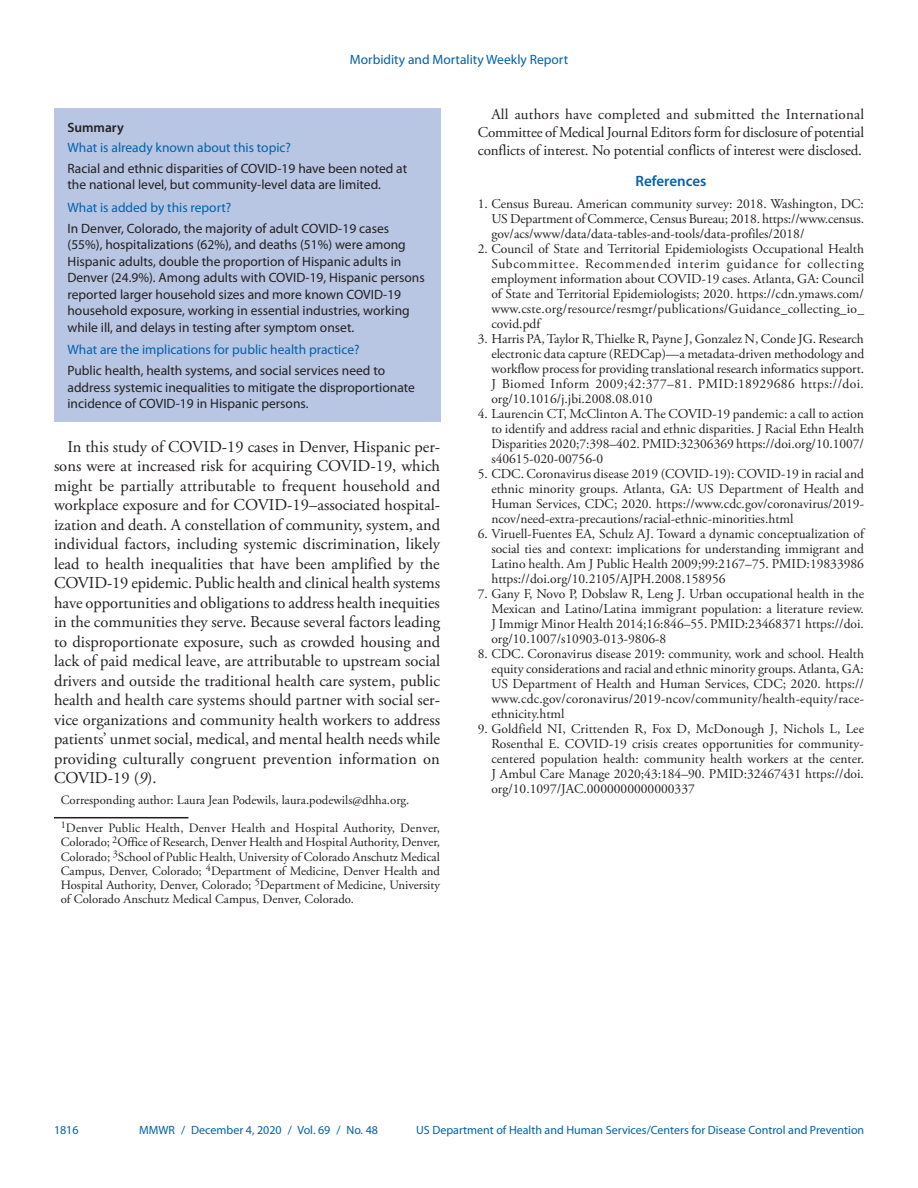
<style>
.page{position:relative;width:918px;height:1188px;background:#fff}
.page>*{position:absolute;margin:0;border:0;box-sizing:border-box;transform-origin:0 0}
.Paragraph{font:16.5px/19.5px "Adobe Garamond Pro";letter-spacing:.005em;color:#231f20;text-align:justify}
.Conflict_of_Interest{font:15px/18px "Adobe Garamond Pro";letter-spacing:-.01em;color:#231f20;text-align:justify}
.Ref_Title{font:600 15px "Myriad Pro";color:#0161ab}
.References{font:13.5px/15px "Adobe Garamond Pro";color:#231f20;text-align:justify}
.Summary_Box_Text{font:13.5px/16.5px "Myriad Pro";color:#231f20}
.Summary_Box_Heading{font:13.5px "Myriad Pro";color:#0161ab}
.Summary_Box_Ttile{font:600 13.5px "Myriad Pro";color:#231f20}
.Author_Affiliations{font:12.75px/14.2px "Adobe Garamond Pro";color:#231f20;text-align:justify}
.Corresponding_Author{font:12.75px "Adobe Garamond Pro";color:#231f20}
.t1{font:12px "Myriad Pro";color:#0161ab}
.s1{font-style:italic}
</style>
<div class="page">
<div style="left:54px;top:108px;width:386px;height:314px;background:#b8c6e3"></div>
<hr style="left:54px;top:817px;width:134px;height:1px;background:#231f20">
<p class="Summary_Box_Heading" style="left:350px;top:51px;width:220px">Morbidity and Mortality Weekly Report</p>
<h1 class="Summary_Box_Ttile" style="left:68px;top:119px;width:58px">Summary</h1>
<h1 class="Summary_Box_Heading" style="left:68px;top:139px;width:225px">What is already known about this topic?</h1>
<p class="Summary_Box_Text" style="left:68px;top:160px;width:341px">Racial and ethnic disparities of COVID-19 have been noted at the national level, but community-level data are limited.</p>
<h1 class="Summary_Box_Heading" style="left:68px;top:199px;width:165px">What is added by this report?</h1>
<p class="Summary_Box_Text" style="left:68px;top:220px;width:359px">In Denver, Colorado, the majority of adult COVID-19 cases (55%), hospitalizations (62%), and deaths (51%) were among Hispanic adults, double the proportion of Hispanic adults in Denver (24.9%). Among adults with COVID-19, Hispanic persons reported larger household sizes and more known COVID-19 household exposure, working in essential industries, working while ill, and delays in testing after symptom onset.</p>
<h1 class="Summary_Box_Heading" style="left:68px;top:342px;width:294px">What are the implications for public health practice?</h1>
<p class="Summary_Box_Text" style="left:68px;top:362px;width:349px">Public health, health systems, and social services need to address systemic inequalities to mitigate the disproportionate incidence of COVID-19 in Hispanic persons.</p>
<p class="Paragraph" style="left:54px;top:437px;width:388px;text-indent:13px">In this study of COVID-19 cases in Denver, Hispanic per&shy;sons were at increased risk for acquiring COVID-19, which might be partially attributable to frequent household and workplace exposure and for COVID-19–associated hospital&shy;ization and death. A constellation of community, system, and individual factors, including systemic discrimination, likely lead to health inequalities that have been amplified by the COVID-19 epidemic. Public health and clinical health systems have opportunities and obligations to address health inequities in the communities they serve. Because several factors leading to disproportionate exposure, such as crowded housing and lack of paid medical leave, are attributable to upstream social drivers and outside the traditional health care system, public health and health care systems should partner with social ser&shy;vice organizations and community health workers to address patients’ unmet social, medical, and mental health needs while providing culturally congruent prevention information on COVID-19 (<span class="s1">9</span>).</p>
<p class="Corresponding_Author" style="left:61px;top:793px;width:350px">Corresponding author: Laura Jean Podewils, laura.podewils@dhha.org.</p>
<p class="Author_Affiliations" style="left:61px;top:821px;width:381px"><sup>1</sup>Denver Public Health, Denver Health and Hospital Authority, Denver, Colorado; <sup>2</sup>Office of Research, Denver Health and Hospital Authority, Denver, Colorado; <sup>3</sup>School of Public Health, University of Colorado Anschutz Medical Campus, Denver, Colorado; <sup>4</sup>Department of Medicine, Denver Health and Hospital Authority, Denver, Colorado; <sup>5</sup>Department of Medicine, University of Colorado Anschutz Medical Campus, Denver, Colorado.</p>
<p class="Conflict_of_Interest" style="left:478px;top:106px;width:388px;text-indent:14px">All authors have completed and submitted the International Committee of Medical Journal Editors form for disclosure of potential conflicts of interest. No potential conflicts of interest were disclosed.</p>
<h1 class="Ref_Title" style="left:636px;top:172px;width:72px">References</h1>
<p class="References" style="left:491px;top:197px;width:374px;text-indent:-14px">1. Census Bureau. American community survey: 2018. Washington, DC:<br>US Department of Commerce, Census Bureau; 2018. https://www.census. gov/acs/www/data/data-tables-and-tools/data-profiles/2018/</p>
<p class="References" style="left:491px;top:242px;width:374px;text-indent:-14px">2. Council of State and Territorial Epidemiologists Occupational Health Subcommittee. Recommended interim guidance for collecting employment information about COVID-19 cases. Atlanta, GA: Council of State and Territorial Epidemiologists; 2020. https://cdn.ymaws.com/ www.cste.org/resource/resmgr/publications/Guidance_collecting_io_ covid.pdf</p>
<p class="References" style="left:491px;top:332px;width:374px;text-indent:-14px">3. Harris PA, Taylor R, Thielke R, Payne J, Gonzalez N, Conde JG. Research electronic data capture (REDCap)—a metadata-driven methodology and workflow process for providing translational research informatics support.<br>J Biomed Inform 2009;42:377–81. PMID:18929686 https://doi. org/10.1016/j.jbi.2008.08.010</p>
<p class="References" style="left:491px;top:407px;width:374px;text-indent:-13px">4. Laurencin CT, McClinton A. The COVID-19 pandemic: a call to action to identify and address racial and ethnic disparities. J Racial Ethn Health Disparities 2020;7:398–402. PMID:32306369 https://doi.org/10.1007/ s40615-020-00756-0</p>
<p class="References" style="left:491px;top:467px;width:374px;text-indent:-14px">5. CDC. Coronavirus disease 2019 (COVID-19): COVID-19 in racial and ethnic minority groups. Atlanta, GA: US Department of Health and Human Services, CDC; 2020. https://www.cdc.gov/coronavirus/2019- ncov/need-extra-precautions/racial-ethnic-minorities.html</p>
<p class="References" style="left:491px;top:527px;width:374px;text-indent:-14px">6. Viruell-Fuentes EA, Schulz AJ. Toward a dynamic conceptualization of social ties and context: implications for understanding immigrant and Latino health. Am J Public Health 2009;99:2167–75. PMID:19833986 https://doi.org/10.2105/AJPH.2008.158956</p>
<p class="References" style="left:491px;top:587px;width:374px;text-indent:-14px">7. Gany F, Novo P, Dobslaw R, Leng J. Urban occupational health in the Mexican and Latino/Latina immigrant population: a literature review.<br>J Immigr Minor Health 2014;16:846–55. PMID:23468371 https://doi. org/10.1007/s10903-013-9806-8</p>
<p class="References" style="left:491px;top:647px;width:374px;text-indent:-14px">8. CDC. Coronavirus disease 2019: community, work and school. Health equity considerations and racial and ethnic minority groups. Atlanta, GA:<br>US Department of Health and Human Services, CDC; 2020. https:// www.cdc.gov/coronavirus/2019-ncov/community/health-equity/race&shy;ethnicity.html</p>
<p class="References" style="left:491px;top:722px;width:374px;text-indent:-14px">9. Goldfield NI, Crittenden R, Fox D, McDonough J, Nichols L, Lee Rosenthal E. COVID-19 crisis creates opportunities for community&shy;centered population health: community health workers at the center.<br>J Ambul Care Manage 2020;43:184–90. PMID:32467431 https://doi. org/10.1097/JAC.0000000000000337</p>
<p class="t1" style="left:54px;top:1123px;width:26px">1816</p>
<p class="t1" style="left:139px;top:1123px;width:240px">MMWR / December 4, 2020 / Vol. 69 / No. 48</p>
<p class="t1" style="left:416px;top:1123px;width:450px">US Department of Health and Human Services/Centers for Disease Control and Prevention</p>
</div>
